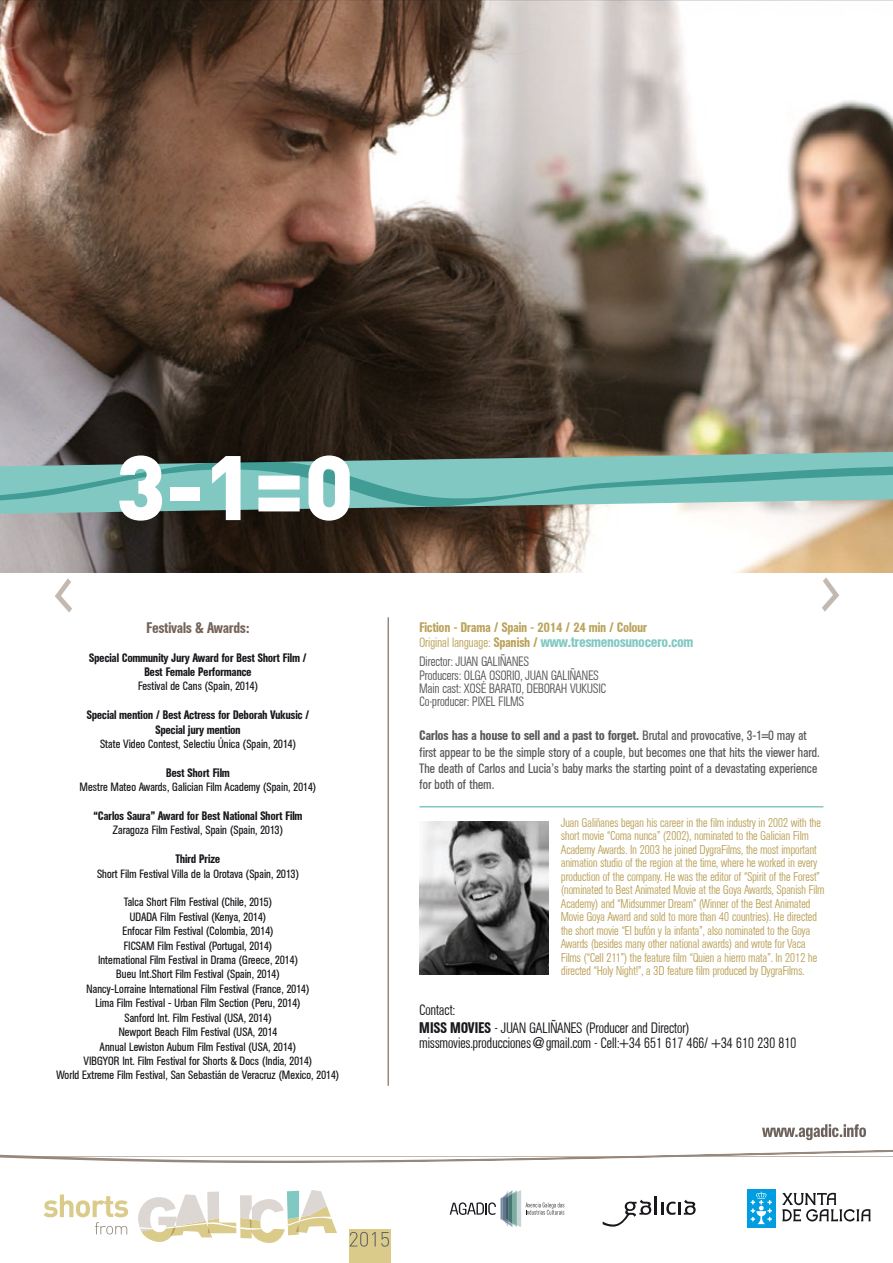
<style>
.page{position:relative;width:893px;height:1263px;background:#fff}
.page>*{position:absolute;margin:0;border:0;box-sizing:border-box;transform-origin:0 0}
.t1{font:900 90px "DIN";color:#fff}
.t2{font:15px/18px "Agent C Light Normal";color:#1a171c}
.t3{font:15px "Agent Con Med DB Normal";color:#81c8c3}
.t4{font:15px "Agent Con Med DB Normal";color:#756358}
.t5{font:13.5px/16.2px "Agent Con DB Normal";color:#58585a}
.t6{font:13.5px/13.2px "Agent C Light Normal";color:#58585a}
.t7{font:13.5px "Agent Con Med DB Normal";color:#58585a}
.t8{font:13.5px "Agent Con Med DB Normal";color:#bba35b}
.t9{font:12.75px/13.5px "Agent C Light Normal";color:#bba35b}
.t10{font:12px/14.4px "Agent Con DB Normal";color:#1a171c;text-align:center}
.t11{font:12px/14.4px "Agent Con Med DB Normal";color:#1a171c;text-align:center}
.s1{font-family:"Agent C Light Normal";font-size:13.5px;color:#bba35b}
.s2{font-size:13.5px;color:#bba35b}
.s3{font-family:"Agent Con DB Normal"}
.s4{font-family:"Agent Con Med DB Normal"}
</style>
<div class="page">
<svg style="left:44px;top:1194px;width:84px;height:40px"></svg>
<svg style="left:138px;top:1190px;width:199px;height:53px"></svg>
<div style="left:349px;top:1229px;width:42px;height:34px;background:#dacb8b"></div>
<svg style="left:350px;top:1232px;width:39px;height:14px"></svg>
<div style="left:747px;top:1189px;width:29px;height:39px;background:#009ee0"></div>
<svg style="left:751px;top:1191px;width:21px;height:33px"></svg>
<svg style="left:782px;top:1193px;width:89px;height:29px"></svg>
<svg style="left:450px;top:1190px;width:114px;height:37px"></svg>
<hr style="left:654px;top:1196px;width:3px;height:18px;background:#1a171c">
<svg style="left:661px;top:1199px;width:35px;height:16px"></svg>
<svg style="left:603px;top:1199px;width:48px;height:28px"></svg>
<svg style="left:0;top:1124px;width:893px;height:39px"></svg>
<hr style="left:387px;top:617px;width:2px;height:469px;background:#97887d">
<img style="left:0;top:0;width:893px;height:573px">
<svg style="left:0;top:426px;width:893px;height:89px;background:#6d9088"></svg>
<hr style="left:419px;top:806px;width:404px;height:1px;background:#81c8c3">
<img style="left:419px;top:821px;width:129px;height:153px">
<svg style="left:55px;top:578px;width:17px;height:34px"></svg>
<svg style="left:822px;top:577px;width:17px;height:35px"></svg>
<h1 class="t1" style="left:116px;top:427px;width:240px">3-1=0</h1>
<p class="t4" style="left:147px;top:619px;width:104px">Festivals &amp; Awards:</p>
<p class="t11" style="left:89px;top:650px;width:219px">Special Community Jury Award for Best Short Film /<br>Best Female Performance</p>
<p class="t10" style="left:138px;top:679px;width:122px">Festival de Cans (Spain, 2014)</p>
<p class="t11" style="left:87px;top:708px;width:224px">Special mention / Best Actress for Deborah Vukusic /<br>Special jury mention</p>
<p class="t10" style="left:100px;top:737px;width:198px">State Video Contest, Selectiu Única (Spain, 2014)</p>
<p class="t11" style="left:166px;top:766px;width:65px">Best Short Film</p>
<p class="t10" style="left:80px;top:780px;width:238px">Mestre Mateo Awards, Galician Film Academy (Spain, 2014)</p>
<p class="t11" style="left:94px;top:809px;width:211px">“Carlos Saura” Award for Best National Short Film</p>
<p class="t10" style="left:113px;top:823px;width:172px">Zaragoza Film Festival, Spain (Spain, 2013)</p>
<p class="t11" style="left:176px;top:852px;width:46px">Third Prize</p>
<p class="t10" style="left:97px;top:866px;width:204px">Short Film Festival Villa de la Orotava (Spain, 2013)</p>
<p class="t10" style="left:57px;top:895px;width:284px">Talca Short Film Festival (Chile, 2015)<br>UDADA Film Festival (Kenya, 2014)<br>Enfocar Film Festival (Colombia, 2014)<br>FICSAM Film Festival (Portugal, 2014)<br>International Film Festival in Drama (Greece, 2014)<br>Bueu Int.Short Film Festival (Spain, 2014)<br>Nancy-Lorraine International Film Festival (France, 2014)<br>Lima Film Festival - Urban Film Section (Peru, 2014)<br>Sanford Int. Film Festival (USA, 2014)<br>Newport Beach Film Festival (USA, 2014<br>Annual Lewiston Auburn Film Festival (USA, 2014)<br>VIBGYOR Int. Film Festival for Shorts &amp; Docs (India, 2014)<br>World Extreme Film Festival, San Sebastián de Veracruz (Mexico, 2014)</p>
<p class="t8" style="left:419px;top:620px;width:229px">Fiction - Drama / Spain - 2014 / 24 min / Colour</p>
<p class="t3" style="left:419px;top:633px;width:276px"><span class="s1">Original language:</span> <span class="s2">Spanish /</span> www.tresmenosunocero.com</p>
<p class="t6" style="left:419px;top:655px;width:188px">Director: JUAN GALIÑANES<br>Producers: OLGA OSORIO, JUAN GALIÑANES Main cast: XOSÉ BARATO, DEBORAH VUKUSIC Co-producer: PIXEL FILMS</p>
<p class="t7" style="left:419px;top:728px;width:389px">Carlos has a house to sell and a past to forget. <span class="s3">Brutal and provocative, 3-1=0 may at</span></p>
<p class="t5" style="left:419px;top:744px;width:402px">first appear to be the simple story of a couple, but becomes one that hits the viewer hard.<br>The death of Carlos and Lucia’s baby marks the starting point of a devastating experience for both of them.</p>
<p class="t9" style="left:561px;top:816px;width:265px">Juan Galiñanes began his career in the film industry in 2002 with the short movie “Coma nunca” (2002), nominated to the Galician Film Academy Awards. In 2003 he joined DygraFilms, the most important animation studio of the region at the time, where he worked in every production of the company. He was the editor of “Spirit of the Forest” (nominated to Best Animated Movie at the Goya Awards, Spanish Film Academy) and “Midsummer Dream” (Winner of the Best Animated Movie Goya Award and sold to more than 40 countries). He directed the short movie “El bufón y la infanta”, also nominated to the Goya Awards (besides many other national awards) and wrote for Vaca Films (“Cell 211”) the feature film “Quien a hierro mata”. In 2012 he directed “Holy Night!”, a 3D feature film produced by DygraFilms.</p>
<p class="t2" style="left:420px;top:1001px;width:271px">Contact:<br><span class="s4">MISS MOVIES</span> - JUAN GALIÑANES (Producer and Director)</p>
<p class="t2" style="left:420px;top:1034px;width:378px">missmovies.producciones@gmail.com - Cell:+34 651 617 466/ +34 610 230 810</p>
</div>
